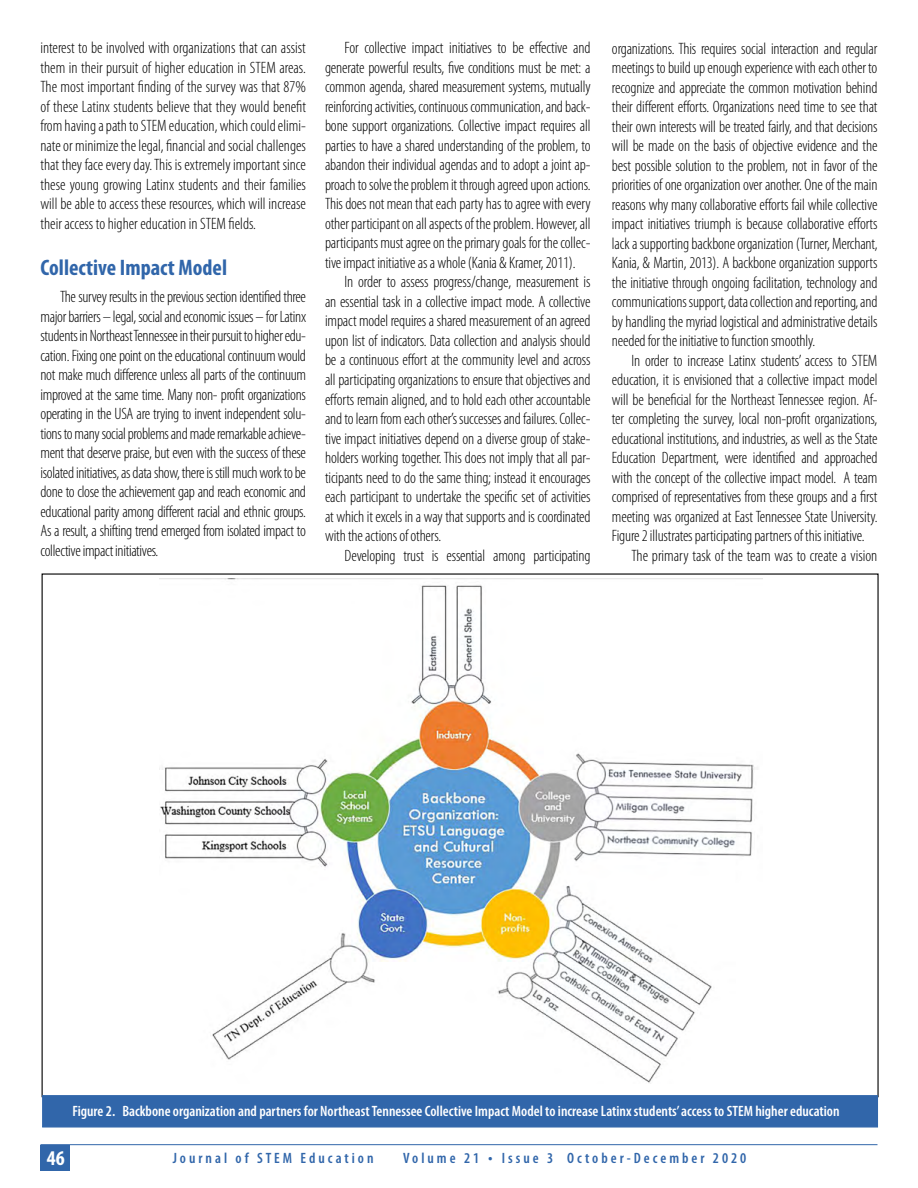
<style>
.page{position:relative;width:918px;height:1188px;background:#fff}
.page>*{position:absolute;margin:0;border:0;box-sizing:border-box;transform-origin:0 0}
.t1{font:700 condensed 22.5px "Myriad Pro";color:#3166aa}
.t2{font:700 condensed 21px "Myriad Pro";color:#fff}
.t3{font:300 condensed 16.5px/19.5px "Myriad Pro";letter-spacing:-.01em;color:#000;text-align:justify}
.t4{font:600 condensed 15px "Myriad Pro";color:#fff}
.t5{font:600 condensed 15px "Myriad Pro";letter-spacing:.2em;color:#3166aa}
.s1{font-size:16.5px}
</style>
<div class="page">
<hr style="left:40px;top:1144px;width:838px;height:1px;background:#3166aa">
<div style="left:40px;top:1145px;width:30px;height:26px;background:#3166aa"></div>
<img style="left:160px;top:578px;width:602px;height:506px">
<div style="left:42px;top:1095px;width:836px;height:33px;background:#3166aa;border:1px solid #3166aa"></div>
<p class="t3" style="left:40px;top:38px;width:267px">interest to be involved with organizations that can assist them in their pursuit of higher education in STEM areas.<br>The most important finding of the survey was that 87% of these Latinx students believe that they would benefit from having a path to STEM education, which could elimi&shy;nate or minimize the legal, financial and social challenges that they face every day. This is extremely important since these young growing Latinx students and their families will be able to access these resources, which will increase their access to higher education in STEM fields.</p>
<h1 class="t1" style="left:40px;top:254px;width:188px">Collective Impact Model</h1>
<p class="t3" style="left:40px;top:287px;width:267px;text-indent:20px">The survey results in the previous section identified three major barriers – legal, social and economic issues – for Latinx students in Northeast Tennessee in their pursuit to higher edu&shy;cation. Fixing one point on the educational continuum would not make much difference unless all parts of the continuum improved at the same time. Many non- profit organizations operating in the USA are trying to invent independent solu&shy;tions to many social problems and made remarkable achieve&shy;ment that deserve praise, but even with the success of these isolated initiatives, as data show, there is still much work to be done to close the achievement gap and reach economic and educational parity among different racial and ethnic groups.<br>As a result, a shifting trend emerged from isolated impact to collective impact initiatives.</p>
<p class="t3" style="left:345px;top:38px;width:248px">For collective impact initiatives to be effective and</p>
<p class="t3" style="left:325px;top:58px;width:267px">generate powerful results, five conditions must be met: a</p>
<p class="t3" style="left:325px;top:77px;width:267px">common agenda, shared measurement systems, mutually</p>
<p class="t3" style="left:325px;top:97px;width:267px">reinforcing activities, continuous communication, and back-</p>
<p class="t3" style="left:325px;top:116px;width:267px">bone support organizations. Collective impact requires all</p>
<p class="t3" style="left:325px;top:136px;width:267px">parties to have a shared understanding of the problem, to</p>
<p class="t3" style="left:325px;top:155px;width:267px">abandon their individual agendas and to adopt a joint ap-</p>
<p class="t3" style="left:325px;top:175px;width:267px">proach to solve the problem it through agreed upon actions.</p>
<p class="t3" style="left:325px;top:194px;width:267px">This does not mean that each party has to agree with every</p>
<p class="t3" style="left:325px;top:214px;width:267px">other participant on all aspects of the problem. However, all</p>
<p class="t3" style="left:325px;top:233px;width:267px">participants must agree on the primary goals for the collec-</p>
<p class="t3" style="left:325px;top:253px;width:252px">tive impact initiative as a whole (Kania &amp; Kramer, 2011).</p>
<p class="t3" style="left:345px;top:272px;width:247px">In order to assess progress/change, measurement is</p>
<p class="t3" style="left:325px;top:292px;width:267px">an essential task in a collective impact mode. A collective</p>
<p class="t3" style="left:325px;top:311px;width:267px">impact model requires a shared measurement of an agreed</p>
<p class="t3" style="left:325px;top:331px;width:267px">upon list of indicators. Data collection and analysis should</p>
<p class="t3" style="left:325px;top:350px;width:267px">be a continuous effort at the community level and across</p>
<p class="t3" style="left:325px;top:370px;width:267px">all participating organizations to ensure that objectives and</p>
<p class="t3" style="left:325px;top:389px;width:267px">efforts remain aligned, and to hold each other accountable</p>
<p class="t3" style="left:325px;top:409px;width:267px">and to learn from each other’s successes and failures. Collec-</p>
<p class="t3" style="left:325px;top:428px;width:267px">tive impact initiatives depend on a diverse group of stake-</p>
<p class="t3" style="left:325px;top:448px;width:267px">holders working together. This does not imply that all par-</p>
<p class="t3" style="left:325px;top:467px;width:267px">ticipants need to do the same thing; instead it encourages</p>
<p class="t3" style="left:325px;top:487px;width:267px">each participant to undertake the specific set of activities</p>
<p class="t3" style="left:325px;top:506px;width:267px">at which it excels in a way that supports and is coordinated</p>
<p class="t3" style="left:325px;top:526px;width:118px">with the actions of others.</p>
<p class="t3" style="left:345px;top:545px;width:247px">Developing trust is essential among participating</p>
<p class="t3" style="left:612px;top:38px;width:267px">organizations. This requires social interaction and regular meetings to build up enough experience with each other to recognize and appreciate the common motivation behind their different efforts. Organizations need time to see that their own interests will be treated fairly, and that decisions will be made on the basis of objective evidence and the best possible solution to the problem, not in favor of the priorities of one organization over another. One of the main reasons why many collaborative efforts fail while collective impact initiatives triumph is because collaborative efforts lack a supporting backbone organization (Turner, Merchant, Kania, &amp; Martin, 2013). A backbone organization supports the initiative through ongoing facilitation, technology and communications support, data collection and reporting, and by handling the myriad logistical and administrative details needed for the initiative to function smoothly.</p>
<p class="t3" style="left:631px;top:350px;width:247px">In order to increase Latinx students’ access to STEM</p>
<p class="t3" style="left:612px;top:370px;width:267px">education, it is envisioned that a collective impact model</p>
<p class="t3" style="left:612px;top:389px;width:267px">will be beneficial for the Northeast Tennessee region. Af-</p>
<p class="t3" style="left:612px;top:409px;width:267px">ter completing the survey, local non-profit organizations,</p>
<p class="t3" style="left:612px;top:428px;width:267px">educational institutions, and industries, as well as the State</p>
<p class="t3" style="left:612px;top:448px;width:267px">Education Department, were identified and approached</p>
<p class="t3" style="left:612px;top:467px;width:267px">with the concept of the collective impact model. A team</p>
<p class="t3" style="left:612px;top:487px;width:267px">comprised of representatives from these groups and a first</p>
<p class="t3" style="left:612px;top:506px;width:267px">meeting was organized at East Tennessee State University.</p>
<p class="t3" style="left:612px;top:526px;width:254px">Figure 2 illustrates participating partners of this initiative.</p>
<p class="t3" style="left:631px;top:545px;width:247px">The primary task of the team was to create a vision</p>
<p class="t4" style="left:72px;top:1101px;width:769px">Figure 2. Backbone organization and partners for Northeast Tennessee Collective Impact Model to increase Latinx students’ access to STEM higher education</p>
<p class="t2" style="left:47px;top:1145px;width:19px">46</p>
<p class="t5" style="left:173px;top:1149px;width:202px">Journal of STEM Education</p>
<p class="t5" style="left:403px;top:1149px;width:345px">Volume 21 <span class="s1">•</span> Issue 3 October-December 2020</p>
</div>
